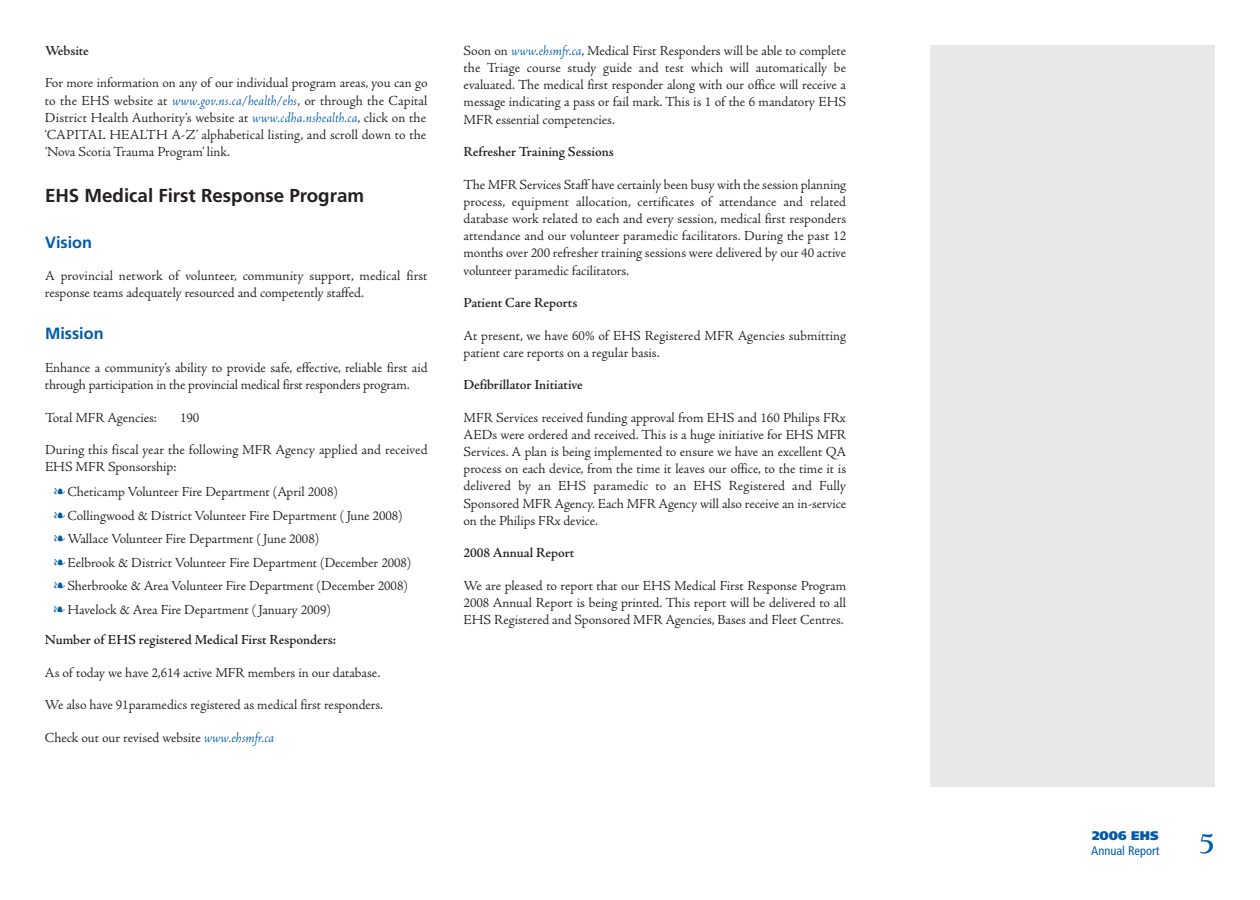
<style>
.page{position:relative;width:1260px;height:900px;background:#fff}
.page>*{position:absolute;margin:0;border:0;box-sizing:border-box;transform-origin:0 0}
.t1{font:700 30px "Berkeley";color:#015ba9}
.t2{font:700 18.75px "Frutiger";color:#231f20}
.t3{font:700 16.25px "Frutiger";color:#015ba9}
.t4{font:14.38px/17.1px "Adobe Jenson";color:#231f20;text-align:justify}
.t5{font:600 14.38px "Adobe Jenson";letter-spacing:-.005em;color:#231f20}
.t6{font:condensed 12.5px "Frutiger";color:#015ba9}
.t7{font:900 12.5px "Frutiger";color:#015ba9}
.s1{font-style:italic;color:#015ba9}
.s2{color:#015ba9}
</style>
<div class="page">
<div style="left:930px;top:45px;width:285px;height:741px;background:#e7e8e9"></div>
<p class="t5" style="left:45px;top:45px;width:46px">Website</p>
<p class="t4" style="left:45px;top:76px;width:384px">For more information on any of our individual program areas, you can go to the EHS website at <span class="s1">www.gov.ns.ca/health/ehs</span>, or through the Capital District Health Authority’s website at <span class="s1">www.cdha.nshealth.ca</span>, click on the ‘CAPITAL HEALTH A-Z’ alphabetical listing, and scroll down to the ‘Nova Scotia Trauma Program’ link.</p>
<h2 class="t2" style="left:45px;top:188px;width:321px">EHS Medical First Response Program</h2>
<p class="t3" style="left:45px;top:235px;width:49px">Vision</p>
<p class="t4" style="left:45px;top:269px;width:384px">A provincial network of volunteer, community support, medical first response teams adequately resourced and competently staffed.</p>
<p class="t3" style="left:45px;top:327px;width:60px">Mission</p>
<p class="t4" style="left:45px;top:360px;width:384px">Enhance a community’s ability to provide safe, effective, reliable first aid through participation in the provincial medical first responders program.</p>
<p class="t4" style="left:45px;top:410px;width:113px">Total MFR Agencies:</p>
<p class="t4" style="left:180px;top:410px;width:21px">190</p>
<p class="t4" style="left:45px;top:443px;width:384px">During this fiscal year the following MFR Agency applied and received<br>EHS MFR Sponsorship:</p>
<p class="t4" style="left:54px;top:482px;width:359px;line-height:23.5px;text-align:left"><span class="s2">❧</span> Cheticamp Volunteer Fire Department (April 2008)<br><span class="s2">❧</span> Collingwood &amp; District Volunteer Fire Department (June 2008) <span class="s2">❧</span> Wallace Volunteer Fire Department (June 2008)<br><span class="s2">❧</span> Eelbrook &amp; District Volunteer Fire Department (December 2008) <span class="s2">❧</span> Sherbrooke &amp; Area Volunteer Fire Department (December 2008) <span class="s2">❧</span> Havelock &amp; Area Fire Department (January 2009)</p>
<p class="t5" style="left:45px;top:635px;width:293px">Number of EHS registered Medical First Responders:</p>
<p class="t4" style="left:45px;top:665px;width:337px">As of today we have 2,614 active MFR members in our database.</p>
<p class="t4" style="left:45px;top:698px;width:340px">We also have 91paramedics registered as medical first responders.</p>
<p class="t4" style="left:45px;top:730px;width:231px">Check out our revised website <span class="s1">www.ehsmfr.ca</span></p>
<p class="t4" style="left:464px;top:43px;width:384px">Soon on <span class="s1">www.ehsmfr.ca</span>, Medical First Responders will be able to complete the Triage course study guide and test which will automatically be evaluated. The medical first responder along with our office will receive a message indicating a pass or fail mark. This is 1 of the 6 mandatory EHS MFR essential competencies.</p>
<p class="t5" style="left:464px;top:146px;width:152px">Refresher Training Sessions</p>
<p class="t4" style="left:464px;top:177px;width:384px">The MFR Services Staff have certainly been busy with the session planning process, equipment allocation, certificates of attendance and related database work related to each and every session, medical first responders attendance and our volunteer paramedic facilitators. During the past 12 months over 200 refresher training sessions were delivered by our 40 active volunteer paramedic facilitators.</p>
<p class="t5" style="left:464px;top:297px;width:115px">Patient Care Reports</p>
<p class="t4" style="left:464px;top:328px;width:384px">At present, we have 60% of EHS Registered MFR Agencies submitting patient care reports on a regular basis.</p>
<p class="t5" style="left:464px;top:380px;width:121px">Defibrillator Initiative</p>
<p class="t4" style="left:464px;top:410px;width:384px">MFR Services received funding approval from EHS and 160 Philips FRx AEDs were ordered and received. This is a huge initiative for EHS MFR Services. A plan is being implemented to ensure we have an excellent QA process on each device, from the time it leaves our office, to the time it is delivered by an EHS paramedic to an EHS Registered and Fully Sponsored MFR Agency. Each MFR Agency will also receive an in-service on the Philips FRx device.</p>
<p class="t5" style="left:464px;top:548px;width:112px">2008 Annual Report</p>
<p class="t4" style="left:464px;top:578px;width:384px">We are pleased to report that our EHS Medical First Response Program 2008 Annual Report is being printed. This report will be delivered to all EHS Registered and Sponsored MFR Agencies, Bases and Fleet Centres.</p>
<p class="t7" style="left:1092px;top:830px;width:68px">2006 EHS</p>
<p class="t6" style="left:1091px;top:845px;width:70px">Annual Report</p>
<h1 class="t1" style="left:1199px;top:832px;width:18px">5</h1>
</div>
